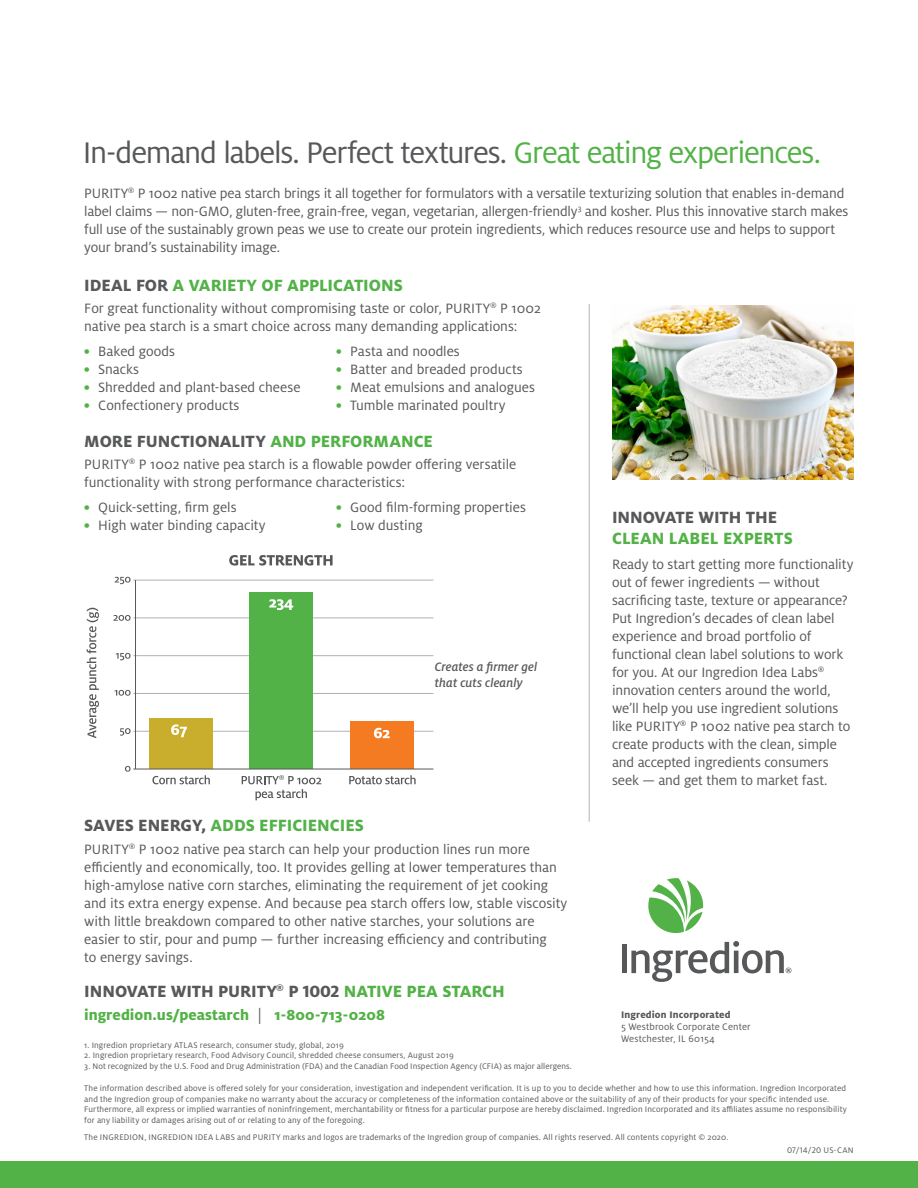
<style>
.page{position:relative;width:918px;height:1188px;background:#fff}
.page>*{position:absolute;margin:0;border:0;box-sizing:border-box;transform-origin:0 0}
.FS_SmallSub{font:33px "Milo Pro";letter-spacing:-.04em;color:#57585a}
.FS_BackSub{font:800 18px "Milo Pro";letter-spacing:-.005em;color:#57585a}
.FS_BackSub-2{font:800 18px "Milo Pro";letter-spacing:-.005em;color:#53b247}
.FS_SideBar_Head{font:800 18px/21px "Milo Pro";letter-spacing:-.005em;color:#53b247}
.t1{font:800 16.2px "Milo Pro";letter-spacing:.005em;color:#53b247}
.FS_BackBody{font:15px/18px "Milo Pro";letter-spacing:-.005em;color:#57585a}
.FS_BackBody-2{font:italic 500 13.5px/16.2px "Milo Pro";color:#57585a}
.FS_BackAddress{font:10.5px/12px "Milo Pro";letter-spacing:.01em;color:#57585a}
.Frnt_Body{font:9px/10.5px "Milo Pro";letter-spacing:.015em;color:#57585a}
.s1{color:#53b247}
.s2{color:#57585a}
.s3{font-weight:800;font-size:12px;color:#53b247}
.s4{font-weight:400;color:#57585a}
.s5{font-weight:800}
</style>
<div class="page">
<div style="left:0;top:1161px;width:918px;height:27px;background:#53b247"></div>
<div style="left:622px;top:945px;width:5px;height:28px;background:#57585a"></div>
<svg style="left:631px;top:878px;width:160px;height:104px"></svg>
<hr style="left:589px;top:304px;width:1px;height:518px;background:#aeb3b8">
<img style="left:612px;top:305px;width:242px;height:174px">
<hr style="left:133px;top:731px;width:300px;height:1px;background:#aeb3b8">
<hr style="left:133px;top:693px;width:300px;height:1px;background:#aeb3b8">
<hr style="left:133px;top:655px;width:300px;height:1px;background:#aeb3b8">
<hr style="left:133px;top:618px;width:300px;height:1px;background:#aeb3b8">
<hr style="left:133px;top:580px;width:300px;height:1px;background:#aeb3b8">
<hr style="left:135px;top:580px;width:1px;height:189px;background:#57585a">
<div style="left:150px;top:718px;width:63px;height:51px;background:#c9ae2d"></div>
<div style="left:249px;top:592px;width:64px;height:177px;background:#53b247"></div>
<div style="left:350px;top:722px;width:64px;height:47px;background:#f47b21"></div>
<hr style="left:133px;top:769px;width:300px;height:1px;background:#57585a">
<svg style="left:152px;top:775px;width:58px;height:9px"></svg>
<svg style="left:125px;top:766px;width:6px;height:6px"></svg>
<svg style="left:120px;top:728px;width:11px;height:8px"></svg>
<svg style="left:115px;top:690px;width:16px;height:6px"></svg>
<svg style="left:116px;top:653px;width:15px;height:7px"></svg>
<svg style="left:113px;top:615px;width:18px;height:6px"></svg>
<svg style="left:115px;top:577px;width:16px;height:7px"></svg>
<svg style="left:242px;top:775px;width:79px;height:25px"></svg>
<svg style="left:229px;top:555px;width:104px;height:11px"></svg>
<svg style="left:349px;top:775px;width:67px;height:9px"></svg>
<svg style="left:87px;top:608px;width:12px;height:130px"></svg>
<svg style="left:171px;top:724px;width:16px;height:13px"></svg>
<svg style="left:374px;top:728px;width:16px;height:10px"></svg>
<svg style="left:269px;top:599px;width:24px;height:11px"></svg>
<p class="FS_SmallSub" style="left:83px;top:134px;width:740px">In-demand labels. Perfect textures. <span class="s1">Great eating experiences.</span></p>
<p class="FS_BackBody" style="left:84px;top:184px;width:766px">PURITY<sup>®</sup> P 1002 native pea starch brings it all together for formulators with a versatile texturizing solution that enables in-demand label claims — non-GMO, gluten-free, grain-free, vegan, vegetarian, allergen-friendly<sup>3</sup> and kosher. Plus this innovative starch makes full use of the sustainably grown peas we use to create our protein ingredients, which reduces resource use and helps to support your brand’s sustainability image.</p>
<p class="FS_BackSub-2" style="left:84px;top:275px;width:320px"><span class="s2">IDEAL FOR</span> A VARIETY OF APPLICATIONS</p>
<p class="FS_BackBody" style="left:84px;top:300px;width:458px">For great functionality without compromising taste or color, PURITY<sup>®</sup> P 1002 native pea starch is a smart choice across many demanding applications:</p>
<p class="FS_BackBody" style="left:84px;top:342px;width:92px"><span class="s3">•</span> Baked goods</p>
<p class="FS_BackBody" style="left:84px;top:360px;width:56px"><span class="s3">•</span> Snacks</p>
<p class="FS_BackBody" style="left:84px;top:378px;width:218px"><span class="s3">•</span> Shredded and plant-based cheese</p>
<p class="FS_BackBody" style="left:84px;top:396px;width:157px"><span class="s3">•</span> Confectionery products</p>
<p class="FS_BackBody" style="left:336px;top:342px;width:125px"><span class="s3">•</span> Pasta and noodles</p>
<p class="FS_BackBody" style="left:336px;top:360px;width:188px"><span class="s3">•</span> Batter and breaded products</p>
<p class="FS_BackBody" style="left:336px;top:378px;width:200px"><span class="s3">•</span> Meat emulsions and analogues</p>
<p class="FS_BackBody" style="left:336px;top:396px;width:171px"><span class="s3">•</span> Tumble marinated poultry</p>
<p class="FS_BackSub" style="left:84px;top:431px;width:350px">MORE FUNCTIONALITY <span class="s1">AND PERFORMANCE</span></p>
<p class="FS_BackBody" style="left:84px;top:456px;width:434px">PURITY<sup>®</sup> P 1002 native pea starch is a flowable powder offering versatile functionality with strong performance characteristics:</p>
<p class="FS_BackBody" style="left:84px;top:498px;width:154px"><span class="s3">•</span> Quick-setting, firm gels</p>
<p class="FS_BackBody" style="left:84px;top:516px;width:183px"><span class="s3">•</span> High water binding capacity</p>
<p class="FS_BackBody" style="left:336px;top:498px;width:191px"><span class="s3">•</span> Good film-forming properties</p>
<p class="FS_BackBody" style="left:336px;top:516px;width:88px"><span class="s3">•</span> Low dusting</p>
<p class="FS_BackBody-2" style="left:435px;top:658px;width:104px">Creates a firmer gel that cuts cleanly</p>
<p class="FS_BackSub-2" style="left:84px;top:815px;width:281px"><span class="s2">SAVES ENERGY,</span> ADDS EFFICIENCIES</p>
<p class="FS_BackBody" style="left:84px;top:840px;width:485px">PURITY<sup>®</sup> P 1002 native pea starch can help your production lines run more efficiently and economically, too. It provides gelling at lower temperatures than high-amylose native corn starches, eliminating the requirement of jet cooking and its extra energy expense. And because pea starch offers low, stable viscosity with little breakdown compared to other native starches, your solutions are easier to stir, pour and pump — further increasing efficiency and contributing<br>to energy savings.</p>
<p class="FS_BackSub" style="left:84px;top:981px;width:422px">INNOVATE WITH PURITY<sup>®</sup> P 1002 <span class="s1">NATIVE PEA STARCH</span></p>
<p class="t1" style="left:84px;top:1006px;width:302px">ingredion.us/peastarch <span class="s4">|</span> 1-800-713-0208</p>
<p class="Frnt_Body" style="left:84px;top:1040px;width:261px">1. Ingredion proprietary ATLAS research, consumer study, global, 2019</p>
<p class="Frnt_Body" style="left:84px;top:1050px;width:371px">2. Ingredion proprietary research, Food Advisory Council, shredded cheese consumers, August 2019</p>
<p class="Frnt_Body" style="left:84px;top:1061px;width:489px">3. Not recognized by the U.S. Food and Drug Administration (FDA) and the Canadian Food Inspection Agency (CFIA) as major allergens.</p>
<p class="FS_SideBar_Head" style="left:612px;top:507px;width:182px"><span class="s2">INNOVATE WITH THE<br></span>CLEAN LABEL EXPERTS</p>
<p class="FS_BackBody" style="left:612px;top:555px;width:243px">Ready to start getting more functionality out of fewer ingredients — without sacrificing taste, texture or appearance?<br>Put Ingredion’s decades of clean label experience and broad portfolio of functional clean label solutions to work for you. At our Ingredion Idea Labs<sup>® </sup>innovation centers around the world, we’ll help you use ingredient solutions like PURITY<sup>®</sup> P 1002 native pea starch to create products with the clean, simple and accepted ingredients consumers seek — and get them to market fast.</p>
<p class="FS_BackAddress" style="left:621px;top:1009px;width:131px"><span class="s5">Ingredion Incorporated<br></span>5 Westbrook Corporate Center</p>
<p class="FS_BackAddress" style="left:621px;top:1033px;width:96px">Westchester, IL 60154</p>
<p class="Frnt_Body" style="left:84px;top:1083px;width:764px">The information described above is offered solely for your consideration, investigation and independent verification. It is up to you to decide whether and how to use this information. Ingredion Incorporated and the Ingredion group of companies make no warranty about the accuracy or completeness of the information contained above or the suitability of any of their products for your specific intended use.<br>Furthermore, all express or implied warranties of noninfringement, merchantability or fitness for a particular purpose are hereby disclaimed. Ingredion Incorporated and its affiliates assume no responsibility for any liability or damages arising out of or relating to any of the foregoing.</p>
<p class="Frnt_Body" style="left:84px;top:1132px;width:646px">The INGREDION, INGREDION IDEA LABS and PURITY marks and logos are trademarks of the Ingredion group of companies. All rights reserved. All contents copyright © 2020.</p>
<p class="Frnt_Body" style="left:787px;top:1145px;width:68px">07/14/20 US-CAN</p>
</div>
